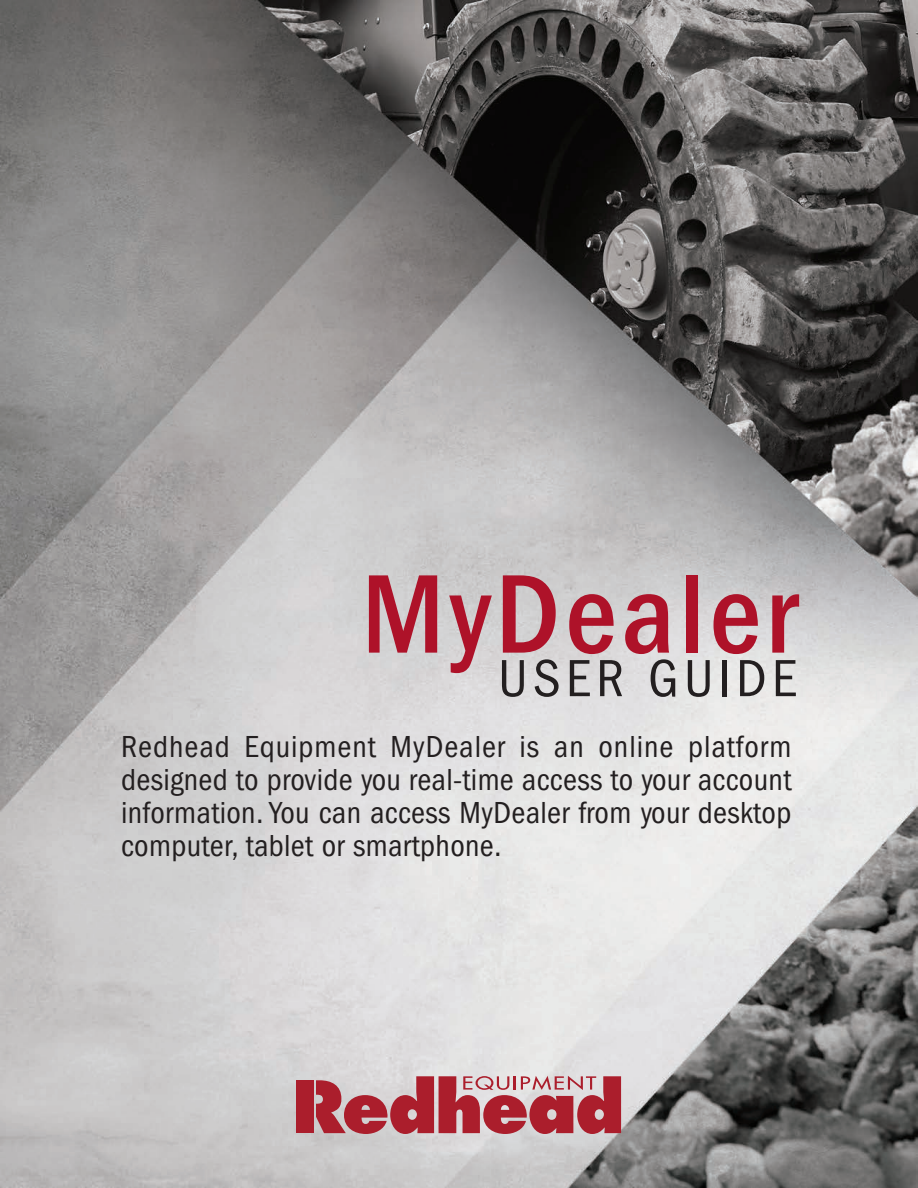
<style>
.page{position:relative;width:918px;height:1188px;background:#fff}
.page>*{position:absolute;margin:0;border:0;box-sizing:border-box;transform-origin:0 0}
.t1{font:500 condensed 115.8px "Franklin Gothic";letter-spacing:.04em;color:#ae1229}
.t2{font:condensed 54px "ITC Franklin Gothic Std";letter-spacing:.1em;color:#231f20}
.t3{font:condensed 31.5px/33px "ITC Franklin Gothic Std";letter-spacing:.01em;color:#231f20;text-align:justify}
</style>
<div class="page">
<img style="left:0;top:0;width:918px;height:1188px">
<svg style="left:316px;top:1076px;width:305px;height:58px"></svg>
<div style="left:297px;top:1080px;width:17px;height:53px;background:#ab1e2c"></div>
<p class="t1" style="left:362px;top:538px;width:437px">MyDealer</p>
<p class="t2" style="left:498px;top:648px;width:300px">USER GUIDE</p>
<p class="t3" style="left:121px;top:731px;width:672px">Redhead Equipment MyDealer is an online platform designed to provide you real-time access to your account information. You can access MyDealer from your desktop computer, tablet or smartphone.</p>
</div>
